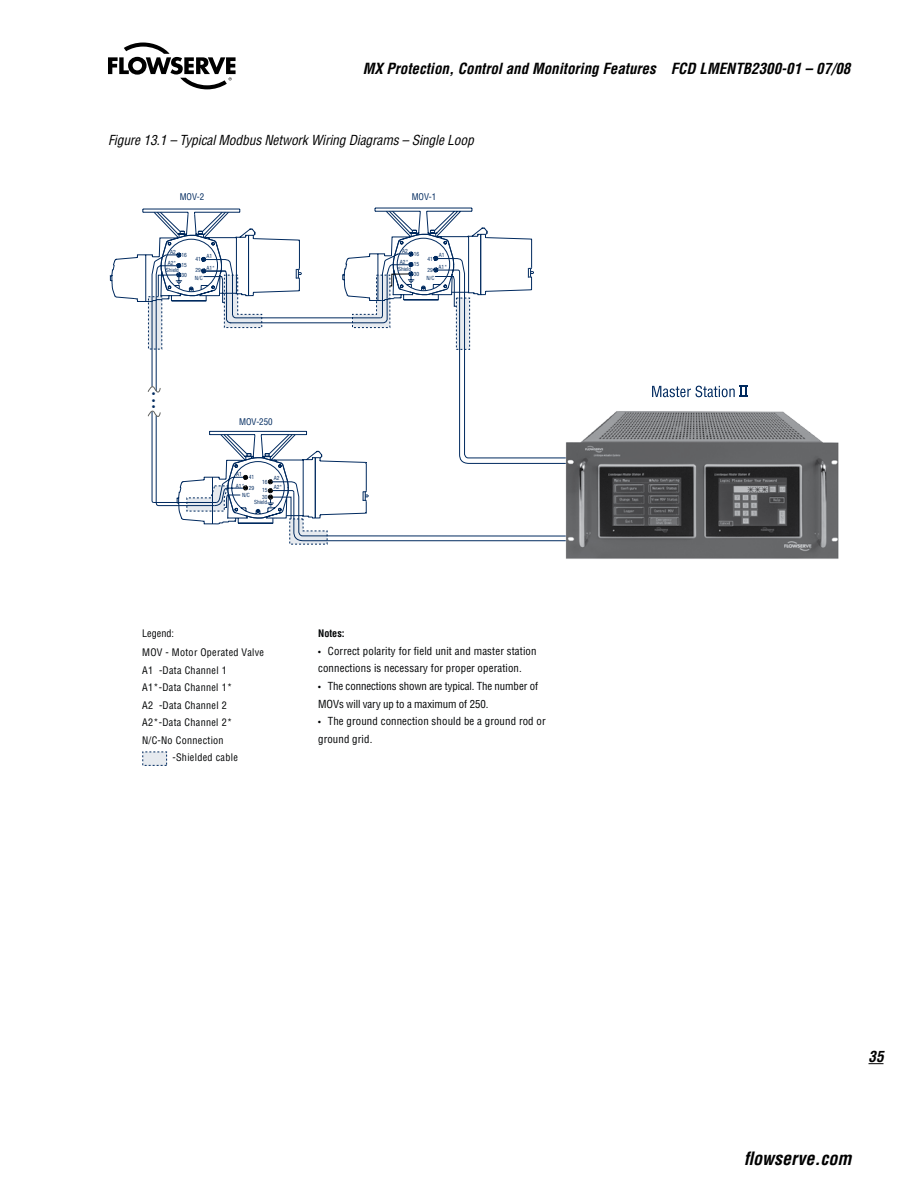
<style>
.page{position:relative;width:918px;height:1188px;background:#fff}
.page>*{position:absolute;margin:0;border:0;box-sizing:border-box;transform-origin:0 0}
.t1{font:italic 700 condensed 18px "Helvetica LT Std";color:#000}
.t2{font:italic 700 condensed 15px "Helvetica LT Std";color:#000}
.t3{font:italic condensed 13.5px "Helvetica LT Std";letter-spacing:-.01em;color:#000}
.t4{font:condensed 10.8px/17.5px "Helvetica LT Std";letter-spacing:.01em;color:#020405}
.t5{font:condensed 10.2px/17.5px "Helvetica LT Std";letter-spacing:.03em;color:#020405}
.t6{font:700 condensed 10.2px "Helvetica LT Std";color:#020405}
.t7{font:condensed 9px/6.4px "Helvetica LT Std";color:#002a5f;text-align:justify}
.t8{font:condensed 5.55px/11.4px "Helvetica LT Std";color:#002a5f}
.s1{font-size:8.1px}
</style>
<div class="page">
<svg style="left:868px;top:1063px;width:16px;height:1px"></svg>
<svg style="left:108px;top:43px;width:128px;height:46px"></svg>
<div style="left:143px;top:752px;width:24px;height:13px;background:#e6eaef"></div>
<svg style="left:110px;top:209px;width:438px;height:336px"></svg>
<img style="left:548px;top:397px;width:291px;height:162px">
<svg style="left:652px;top:386px;width:96px;height:11px"></svg>
<h2 class="t2" style="left:363px;top:59px;width:489px">MX Protection, Control and Monitoring Features FCD LMENTB2300-01 – 07/08</h2>
<p class="t3" style="left:108px;top:131px;width:367px">Figure 13.1 – Typical Modbus Network Wiring Diagrams – Single Loop</p>
<p class="t7" style="left:180px;top:193px;width:26px">MO V- 2</p>
<p class="t7" style="left:412px;top:193px;width:26px">MO V- 1</p>
<p class="t8" style="left:168px;top:246px;width:10px;line-height:10.9px;text-align:center">A2<br>A2*</p>
<p class="t8" style="left:182px;top:250px;width:7px">16</p>
<p class="t8" style="left:182px;top:260px;width:7px">15</p>
<p class="t8" style="left:166px;top:265px;width:15px">Shield</p>
<p class="t8" style="left:182px;top:269px;width:7px">30</p>
<p class="t8" style="left:206px;top:251px;width:10px">A1<br>A1*</p>
<p class="t8" style="left:195px;top:253px;width:7px">41</p>
<p class="t8" style="left:195px;top:264px;width:7px">29</p>
<p class="t8" style="left:195px;top:272px;width:9px">N/C</p>
<p class="t7" style="left:152px;top:391px;width:4px">• • •</p>
<p class="t7" style="left:239px;top:418px;width:35px">MOV -250</p>
<p class="t8" style="left:236px;top:468px;width:10px">A1<br>A1*</p>
<p class="t8" style="left:249px;top:471px;width:7px">41<br>29</p>
<p class="t8" style="left:274px;top:473px;width:10px;line-height:9px">A2<br>A2*</p>
<p class="t8" style="left:262px;top:477px;width:7px;line-height:8.7px">16<br>15</p>
<p class="t8" style="left:242px;top:490px;width:9px">N/C</p>
<p class="t8" style="left:262px;top:491px;width:7px">30</p>
<p class="t8" style="left:254px;top:496px;width:15px">Shield</p>
<p class="t8" style="left:400px;top:245px;width:10px;line-height:10.9px;text-align:center">A2<br>A2*</p>
<p class="t8" style="left:414px;top:249px;width:7px">16</p>
<p class="t8" style="left:439px;top:250px;width:10px">A1<br>A1*</p>
<p class="t8" style="left:428px;top:253px;width:7px">41</p>
<p class="t8" style="left:414px;top:259px;width:7px">15</p>
<p class="t8" style="left:398px;top:264px;width:15px">Shield</p>
<p class="t8" style="left:428px;top:265px;width:7px">29</p>
<p class="t8" style="left:414px;top:268px;width:7px">30</p>
<p class="t8" style="left:426px;top:272px;width:9px">N/C</p>
<p class="t5" style="left:142px;top:624px;width:123px;line-height:18.9px">Legend:<br>MOV - Motor Operated V alve</p>
<p class="t5" style="left:142px;top:661px;width:92px">A1 - Data Channel 1<br>A1*- Data Channel 1*<br>A2 - Data Channel 2<br>A2*- Data Channel 2*<br>N/C -No Connection</p>
<p class="t5" style="left:173px;top:749px;width:67px">- Shielded cable</p>
<p class="t6" style="left:318px;top:627px;width:28px">Notes:</p>
<p class="t4" style="left:318px;top:642px;width:220px"><span class="s1">•</span> Correct polarity for field unit and master station connections is necessar y for proper operation.</p>
<p class="t4" style="left:318px;top:677px;width:221px"><span class="s1">•</span> The connections shown are typical . The number of<br>MOVs will va ry up to a maximum of 250.</p>
<p class="t4" style="left:318px;top:712px;width:229px"><span class="s1">•</span> The ground connection should be a ground rod or gr ound grid.</p>
<h2 class="t2" style="left:868px;top:1047px;width:16px">35</h2>
<h1 class="t1" style="left:744px;top:1147px;width:109px">flowserve.com</h1>
</div>
